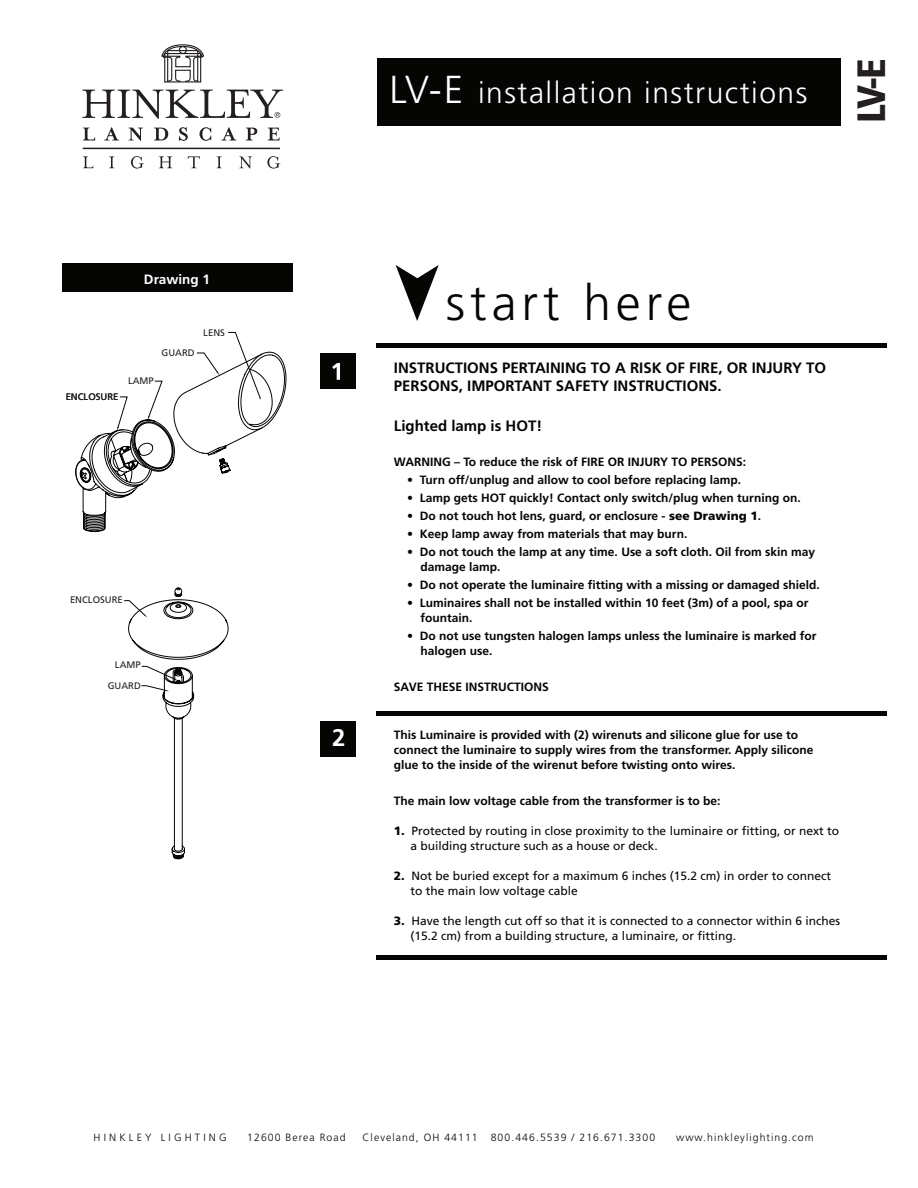
<style>
.page{position:relative;width:918px;height:1188px;background:#fff}
.page>*{position:absolute;margin:0;border:0;box-sizing:border-box;transform-origin:0 0}
.t1{font:300 49.65px "Frutiger LT Std";letter-spacing:.1em;color:#050504}
.t2{font:900 condensed 39.45px "Frutiger LT Std";color:#231f20}
.t3{font:300 30px "Frutiger LT Std";letter-spacing:.05em;color:#fff}
.t4{font:700 24px "Frutiger LT Std";color:#fff}
.t5{font:700 15px/18px "Frutiger LT Std";color:#050504}
.t6{font:700 13.5px "Frutiger LT Std";color:#fff}
.t7{font:700 12px/15px "Frutiger LT Std";color:#050504}
.t8{font:12px/15px "Frutiger LT Std";color:#050504}
.t9{font:300 10.5px "Frutiger LT Std";letter-spacing:.1em;color:#050504}
.t10{font:300 10.5px "Frutiger LT Std";letter-spacing:.3em;color:#050504}
.t11{font:9.45px "Frutiger LT Std";color:#231f20}
.s1{font-size:39px}
.s2{font-weight:900}
</style>
<div class="page">
<div style="left:377px;top:58px;width:463px;height:68px;background:#050504"></div>
<svg style="left:396px;top:265px;width:43px;height:56px"></svg>
<div style="left:321px;top:354px;width:35px;height:35px;background:#050504"></div>
<svg style="left:332px;top:363px;width:8px;height:17px"></svg>
<div style="left:377px;top:343px;width:510px;height:5px;background:#050504"></div>
<div style="left:321px;top:721px;width:35px;height:36px;background:#050504"></div>
<div style="left:377px;top:711px;width:510px;height:5px;background:#050504"></div>
<div style="left:377px;top:955px;width:510px;height:5px;background:#050504"></div>
<div style="left:63px;top:264px;width:230px;height:28px;background:#050604"></div>
<svg style="left:124px;top:588px;width:105px;height:271px"></svg>
<svg style="left:75px;top:332px;width:211px;height:200px"></svg>
<svg style="left:83px;top:156px;width:10px;height:12px"></svg>
<svg style="left:109px;top:156px;width:5px;height:12px"></svg>
<svg style="left:131px;top:156px;width:13px;height:13px"></svg>
<svg style="left:159px;top:156px;width:13px;height:12px"></svg>
<svg style="left:188px;top:156px;width:12px;height:12px"></svg>
<svg style="left:217px;top:156px;width:5px;height:12px"></svg>
<svg style="left:239px;top:156px;width:13px;height:13px"></svg>
<svg style="left:267px;top:156px;width:13px;height:13px"></svg>
<svg style="left:82px;top:90px;width:201px;height:29px"></svg>
<svg style="left:161px;top:44px;width:43px;height:39px"></svg>
<div style="left:164px;top:53px;width:37px;height:30px;border:1px solid #231f20"></div>
<div style="left:167px;top:50px;width:31px;height:33px;border:1px solid #231f20"></div>
<div style="left:179px;top:46px;width:8px;height:8px;border:1px solid #231f20;border-radius:50%"></div>
<svg style="left:83px;top:128px;width:12px;height:12px"></svg>
<svg style="left:104px;top:127px;width:15px;height:13px"></svg>
<svg style="left:129px;top:128px;width:14px;height:13px"></svg>
<svg style="left:154px;top:128px;width:14px;height:12px"></svg>
<svg style="left:179px;top:127px;width:9px;height:14px"></svg>
<svg style="left:200px;top:127px;width:11px;height:14px"></svg>
<svg style="left:221px;top:127px;width:15px;height:13px"></svg>
<svg style="left:246px;top:128px;width:11px;height:12px"></svg>
<svg style="left:268px;top:128px;width:12px;height:12px"></svg>
<hr style="left:83px;top:148px;width:197px;height:1px;background:#231f20">
<p class="t6" style="left:144px;top:271px;width:68px">Drawing 1</p>
<p class="t11" style="left:66px;top:391px;width:54px">ENCLOSURE</p>
<p class="t11" style="left:128px;top:375px;width:27px">LAMP</p>
<p class="t11" style="left:161px;top:347px;width:35px">GUARD</p>
<p class="t11" style="left:203px;top:327px;width:23px">LENS</p>
<p class="t11" style="left:70px;top:594px;width:54px">ENCLOSURE</p>
<p class="t11" style="left:115px;top:659px;width:27px">LAMP</p>
<p class="t11" style="left:108px;top:680px;width:35px">GUARD</p>
<h3 class="t3" style="left:390px;top:76px;width:419px"><span class="s1">LV-E</span> installation instructions</h3>
<h2 class="t2" style="left:848px;top:123px;width:67px;rotate:-90deg">LV-E</h2>
<h3 class="t4" style="left:332px;top:724px;width:15px">2</h3>
<h1 class="t1" style="left:446px;top:275px;width:247px">start here</h1>
<p class="t5" style="left:394px;top:359px;width:434px">INSTRUCTIONS PERTAINING TO A RISK OF FIRE, OR INJURY TO<br>PERSONS, IMPORTANT SAFETY INSTRUCTIONS.</p>
<p class="t5" style="left:394px;top:417px;width:150px">Lighted lamp is HOT!</p>
<p class="t7" style="left:394px;top:454px;width:354px">WARNING – To reduce the risk of FIRE OR INJURY TO PERSONS:</p>
<p class="t7" style="left:407px;top:472px;width:335px">• Turn off/unplug and allow to cool before replacing lamp.</p>
<p class="t7" style="left:407px;top:490px;width:395px">• Lamp gets HOT quickly! Contact only switch/plug when turning on.</p>
<p class="t7" style="left:407px;top:508px;width:355px">• Do not touch hot lens, guard, or enclosure - <span class="s2">see Drawing 1</span>.</p>
<p class="t7" style="left:407px;top:526px;width:282px">• Keep lamp away from materials that may burn.</p>
<p class="t7" style="left:421px;top:544px;width:396px;text-indent:-13px">• Do not touch the lamp at any time. Use a soft cloth. Oil from skin may damage lamp.</p>
<p class="t7" style="left:407px;top:577px;width:414px">• Do not operate the luminaire fitting with a missing or damaged shield.</p>
<p class="t7" style="left:421px;top:595px;width:389px;text-indent:-13px">• Luminaires shall not be installed within 10 feet (3m) of a pool, spa or fountain.</p>
<p class="t7" style="left:421px;top:628px;width:397px;text-indent:-13px">• Do not use tungsten halogen lamps unless the luminaire is marked for halogen use.</p>
<p class="t7" style="left:394px;top:679px;width:156px">SAVE THESE INSTRUCTIONS</p>
<p class="t7" style="left:394px;top:728px;width:421px">This Luminaire is provided with (2) wirenuts and silicone glue for use to connect the luminaire to supply wires from the transformer. Apply silicone glue to the inside of the wirenut before twisting onto wires.</p>
<p class="t7" style="left:394px;top:794px;width:328px">The main low voltage cable from the transformer is to be:</p>
<p class="t8" style="left:411px;top:824px;width:430px;text-indent:-17px"><span class="s2">1.</span> Protected by routing in close proximity to the luminaire or fitting, or next to a building structure such as a house or deck.</p>
<p class="t8" style="left:411px;top:869px;width:422px;text-indent:-17px"><span class="s2">2.</span> Not be buried except for a maximum 6 inches (15.2 cm) in order to connect to the main low voltage cable</p>
<p class="t8" style="left:411px;top:914px;width:431px;text-indent:-17px"><span class="s2">3.</span> Have the length cut off so that it is connected to a connector within 6 inches (15.2 cm) from a building structure, a luminaire, or fitting.</p>
<p class="t10" style="left:94px;top:1131px;width:134px">HINKLEY LIGHTING</p>
<p class="t9" style="left:247px;top:1131px;width:100px">12600 Berea Road</p>
<p class="t9" style="left:363px;top:1131px;width:294px">Cleveland, OH 44111 800.446.5539 / 216.671.3300</p>
<p class="t9" style="left:676px;top:1131px;width:139px">www.hinkleylighting.com</p>
</div>
